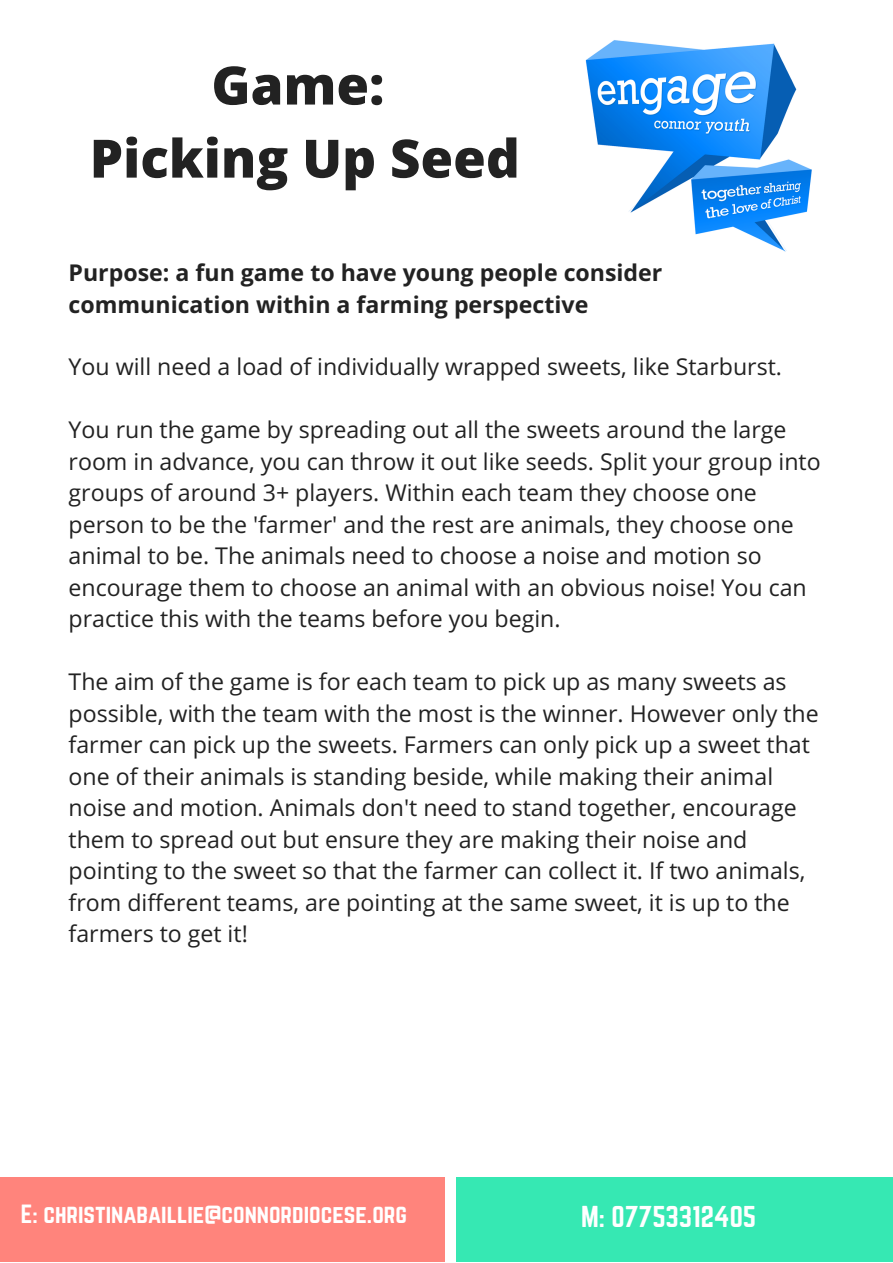
<style>
.page{position:relative;width:893px;height:1263px;background:#fff}
.page>*{position:absolute;margin:0;border:0;box-sizing:border-box;transform-origin:0 0}
.t1{font:800 52.95px/73.1px "Open Sans";color:#222;text-align:center}
.t2{font:26.4px "Norwester";color:#fff}
.t3{font:23.1px/31.5px "Open Sans";color:#222}
.t4{font:700 23.1px/31.5px "Open Sans";color:#222}
.t5{font:23.1px "Norwester";color:#fff}
</style>
<div class="page">
<img style="left:585px;top:40px;width:227px;height:212px">
<div style="left:0;top:1177px;width:445px;height:84px;background:#ff847c"></div>
<div style="left:455px;top:1177px;width:437px;height:84px;background:#36e8b3"></div>
<h1 class="t1" style="left:90px;top:47px;width:431px">Game:<br>Picking Up Seed</h1>
<p class="t4" style="left:69px;top:256px;width:595px">Purpose: a fun game to have young people consider communication within a farming perspective</p>
<p class="t3" style="left:69px;top:351px;width:715px">You will need a load of individually wrapped sweets, like Starburst.</p>
<p class="t3" style="left:69px;top:414px;width:753px">You run the game by spreading out all the sweets around the large room in advance, you can throw it out like seeds. Split your group into groups of around 3+ players. Within each team they choose one person to be the 'farmer' and the rest are animals, they choose one animal to be. The animals need to choose a noise and motion so encourage them to choose an animal with an obvious noise! You can practice this with the teams before you begin.</p>
<p class="t3" style="left:69px;top:665px;width:751px">The aim of the game is for each team to pick up as many sweets as possible, with the team with the most is the winner. However only the farmer can pick up the sweets. Farmers can only pick up a sweet that one of their animals is standing beside, while making their animal noise and motion. Animals don't need to stand together, encourage them to spread out but ensure they are making their noise and pointing to the sweet so that the farmer can collect it. If two animals, from different teams, are pointing at the same sweet, it is up to the farmers to get it!</p>
<p class="t5" style="left:21px;top:1203px;width:388px">E: christinabaillie@connordiocese.org</p>
<p class="t2" style="left:581px;top:1203px;width:176px">M: 07753312405</p>
</div>
